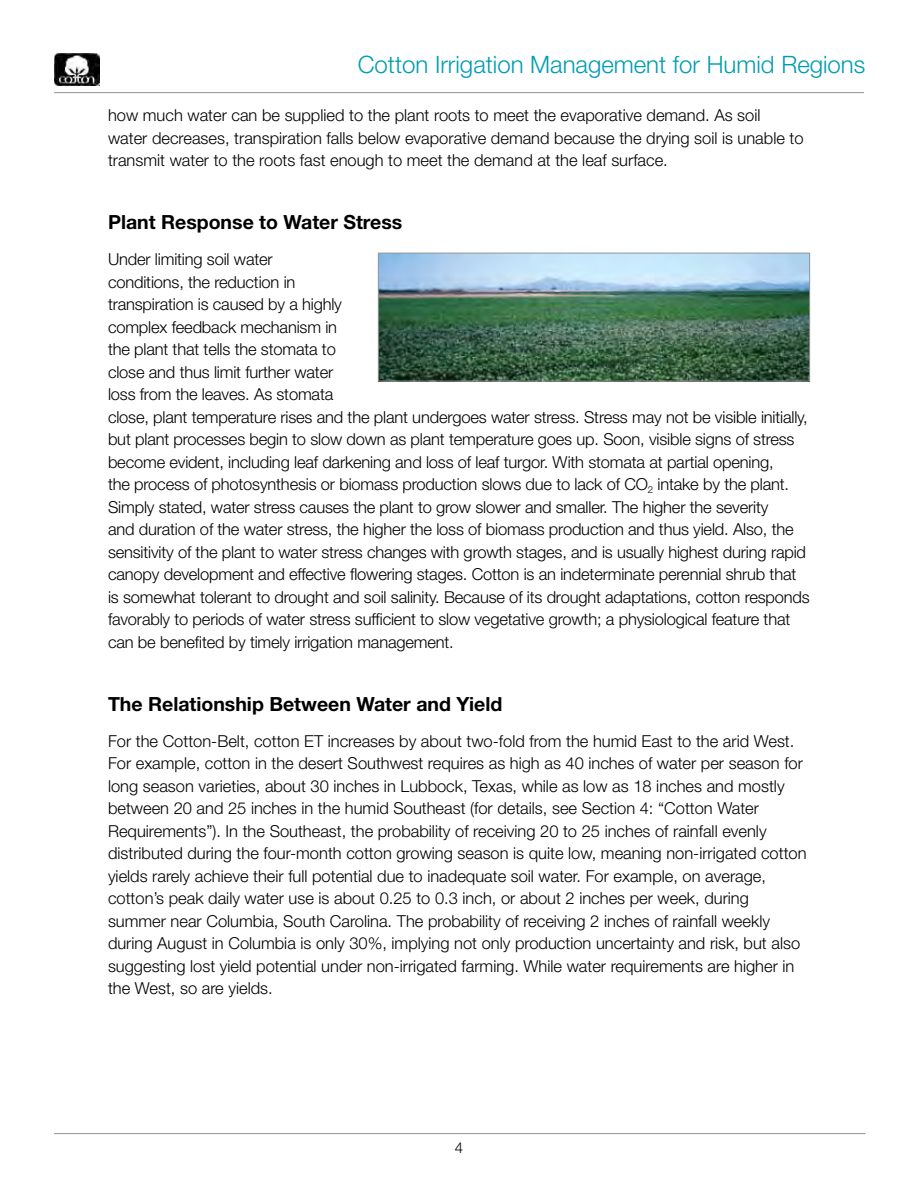
<style>
.page{position:relative;width:918px;height:1188px;background:#fff}
.page>*{position:absolute;margin:0;border:0;box-sizing:border-box;transform-origin:0 0}
.t1{font:300 24px "Helvetica Neue";color:#009db1}
.t2{font:700 19.5px "Helvetica Neue";color:#000}
.t3{font:300 16.5px/22.5px "Helvetica Neue";letter-spacing:-.01em;color:#000}
.t4{font:300 15px "Helvetica Neue";color:#000}
</style>
<div class="page">
<img style="left:54px;top:54px;width:45px;height:32px">
<hr style="left:54px;top:92px;width:810px;height:1px;background:#939598">
<hr style="left:54px;top:1133px;width:812px;height:1px;background:#939598">
<img style="left:380px;top:255px;width:428px;height:124px">
<div style="left:378px;top:253px;width:432px;height:128px;border:1px solid #939598"></div>
<h1 class="t1" style="left:358px;top:50px;width:509px">Cotton Irrigation Management for Humid Regions</h1>
<p class="t3" style="left:108px;top:104px;width:697px">how much water can be supplied to the plant roots to meet the evaporative demand. As soil water decreases, transpiration falls below evaporative demand because the drying soil is unable to transmit water to the roots fast enough to meet the demand at the leaf surface.</p>
<p class="t2" style="left:108px;top:210px;width:296px">Plant Response to Water Stress</p>
<p class="t3" style="left:108px;top:248px;width:703px">Under limiting soil water<br>conditions, the reduction in<br>transpiration is caused by a highly<br>complex feedback mechanism in<br>the plant that tells the stomata to<br>close and thus limit further water<br>loss from the leaves. As stomata<br>close, plant temperature rises and the plant undergoes water stress. Stress may not be visible initially, but plant processes begin to slow down as plant temperature goes up. Soon, visible signs of stress become evident, including leaf darkening and loss of leaf turgor. With stomata at partial opening,<br>the process of photosynthesis or biomass production slows due to lack of CO<sub>2</sub> intake by the plant.<br>Simply stated, water stress causes the plant to grow slower and smaller. The higher the severity<br>and duration of the water stress, the higher the loss of biomass production and thus yield. Also, the sensitivity of the plant to water stress changes with growth stages, and is usually highest during rapid canopy development and effective flowering stages. Cotton is an indeterminate perennial shrub that is somewhat tolerant to drought and soil salinity. Because of its drought adaptations, cotton responds favorably to periods of water stress sufficient to slow vegetative growth; a physiological feature that can be benefited by timely irrigation management.</p>
<p class="t2" style="left:108px;top:692px;width:396px">The Relationship Between Water and Yield</p>
<p class="t3" style="left:108px;top:729px;width:700px">For the Cotton-Belt, cotton ET increases by about two-fold from the humid East to the arid West.<br>For example, cotton in the desert Southwest requires as high as 40 inches of water per season for long season varieties, about 30 inches in Lubbock, Texas, while as low as 18 inches and mostly between 20 and 25 inches in the humid Southeast (for details, see Section 4: “Cotton Water Requirements”). In the Southeast, the probability of receiving 20 to 25 inches of rainfall evenly distributed during the four-month cotton growing season is quite low, meaning non-irrigated cotton yields rarely achieve their full potential due to inadequate soil water. For example, on average, cotton’s peak daily water use is about 0.25 to 0.3 inch, or about 2 inches per week, during summer near Columbia, South Carolina. The probability of receiving 2 inches of rainfall weekly during August in Columbia is only 30%, implying not only production uncertainty and risk, but also suggesting lost yield potential under non-irrigated farming. While water requirements are higher in the West, so are yields.</p>
<p class="t4" style="left:455px;top:1139px;width:10px">4</p>
</div>
